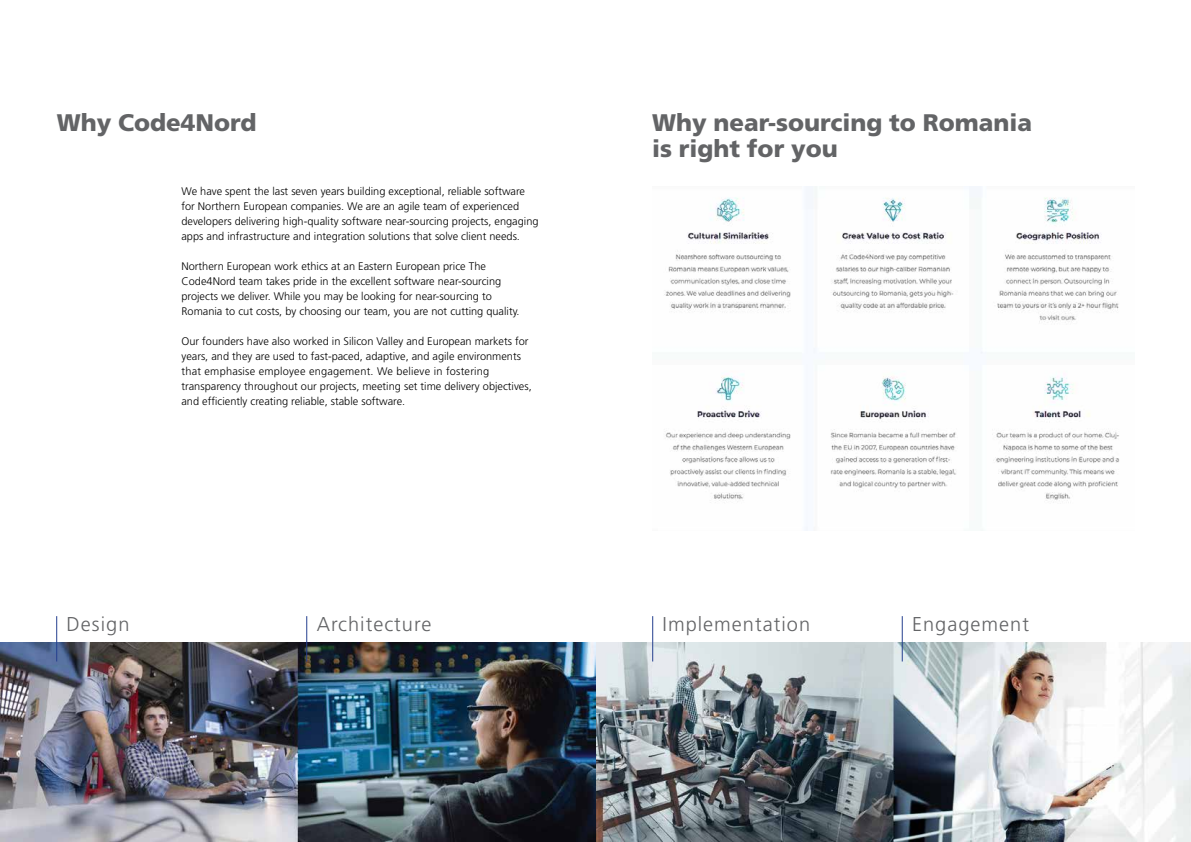
<style>
.page{position:relative;width:1191px;height:842px;background:#fff}
.page>*{position:absolute;margin:0;border:0;box-sizing:border-box;transform-origin:0 0}
.t1{font:24px/26px "A Frutiger 75";color:#636466}
.t2{font:20px "A Frutiger 45";letter-spacing:.05em;color:#636466}
.t3{font:11px/15px "A Frutiger 45";color:#000}
</style>
<div class="page">
<img style="left:0;top:642px;width:1191px;height:200px">
<img style="left:664px;top:187px;width:456px;height:344px">
<hr style="left:56px;top:616px;width:1px;height:45px;background:#25408f">
<hr style="left:652px;top:616px;width:1px;height:45px;background:#25408f">
<hr style="left:901px;top:616px;width:1px;height:45px;background:#25408f">
<hr style="left:306px;top:616px;width:1px;height:45px;background:#25408f">
<h1 class="t1" style="left:57px;top:110px;width:201px">Why Code4Nord</h1>
<h1 class="t1" style="left:652px;top:110px;width:381px">Why near-sourcing to Romania is right for you</h1>
<p class="t3" style="left:181px;top:184px;width:358px">We have spent the last seven years building exceptional, reliable software for Northern European companies. We are an agile team of experienced developers delivering high-quality software near-sourcing projects, engaging apps and infrastructure and integration solutions that solve client needs.</p>
<p class="t3" style="left:181px;top:259px;width:340px">Northern European work ethics at an Eastern European price The Code4Nord team takes pride in the excellent software near-sourcing projects we deliver. While you may be looking for near-sourcing to Romania to cut costs, by choosing our team, you are not cutting quality.</p>
<p class="t3" style="left:181px;top:334px;width:352px">Our founders have also worked in Silicon Valley and European markets for years, and they are used to fast-paced, adaptive, and agile environments that emphasise employee engagement. We believe in fostering transparency throughout our projects, meeting set time delivery objectives, and efficiently creating reliable, stable software.</p>
<h2 class="t2" style="left:67px;top:613px;width:64px">Design</h2>
<h2 class="t2" style="left:317px;top:613px;width:116px">Architecture</h2>
<h2 class="t2" style="left:662px;top:613px;width:149px">Implementation</h2>
<h2 class="t2" style="left:912px;top:613px;width:118px">Engagement</h2>
</div>
